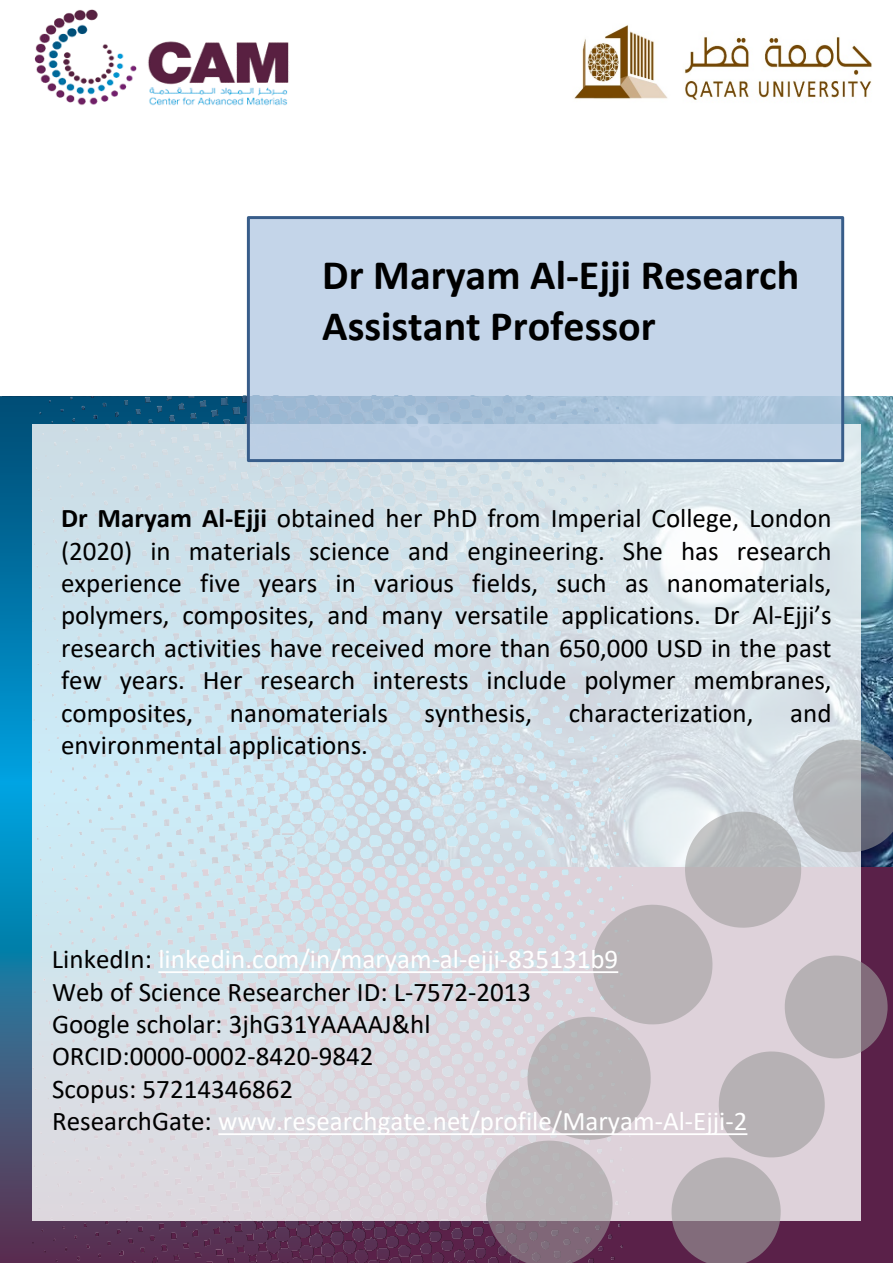
<style>
.page{position:relative;width:893px;height:1263px;background:#fff}
.page>*{position:absolute;margin:0;border:0;box-sizing:border-box;transform-origin:0 0}
.t1{font:700 42px/50.4px "Calibri";color:#000}
.t2{font:27px/32.4px "Calibri";color:#000;text-align:justify}
.t3{font:27px "Calibri";color:#fff}
.s1{font-weight:700}
.s2{color:#000}
</style>
<div class="page">
<img style="left:844px;top:397px;width:49px;height:343px">
<img style="left:0;top:396px;width:247px;height:867px">
<div style="left:32px;top:425px;width:828px;height:796px;background:#fff;opacity:.8"></div>
<svg style="left:158px;top:740px;width:735px;height:523px;background:#c4c1ca"></svg>
<div style="left:248px;top:218px;width:594px;height:243px;background:#b9cde5;opacity:.84"></div>
<div style="left:247px;top:216px;width:597px;height:246px;border:3px solid #385d8a"></div>
<img style="left:574px;top:25px;width:298px;height:75px">
<img style="left:34px;top:9px;width:255px;height:97px">
<p class="t1" style="left:322px;top:250px;width:478px">Dr Maryam Al-Ejji Research<br>Assistant Professor</p>
<p class="t2" style="left:61px;top:501px;width:772px"><span class="s1">Dr Maryam Al-Ejji</span> obtained her PhD from Imperial College, London (2020) in materials science and engineering. She has research experience five years in various fields, such as nanomaterials, polymers, composites, and many versatile applications. Dr Al-Ejji’s research activities have received more than 650,000 USD in the past few years. Her research interests include polymer membranes, composites,</p>
<p class="t2" style="left:230px;top:696px;width:159px">nanomaterials</p>
<p class="t2" style="left:424px;top:696px;width:109px">synthesis,</p>
<p class="t2" style="left:569px;top:696px;width:186px">characterization,</p>
<p class="t2" style="left:790px;top:696px;width:43px">and</p>
<p class="t2" style="left:61px;top:728px;width:308px">environmental applications.</p>
<p class="t3" style="left:52px;top:940px;width:568px"><span class="s2">LinkedIn:</span> linkedin.com/in/maryam-al-ejji-835131b9</p>
<p class="t2" style="left:52px;top:975px;width:481px">Web of Science Researcher ID: L-7572-2013</p>
<p class="t2" style="left:52px;top:1007px;width:380px">Google scholar: 3jhG31YAAAAJ&amp;hl</p>
<p class="t2" style="left:52px;top:1040px;width:323px">ORCID:0000-0002-8420-9842</p>
<p class="t2" style="left:52px;top:1072px;width:243px">Scopus: 57214346862</p>
<p class="t3" style="left:52px;top:1102px;width:697px"><span class="s2">ResearchGate:</span> www.researchgate.net/profile/Maryam-Al-Ejji-2</p>
</div>
